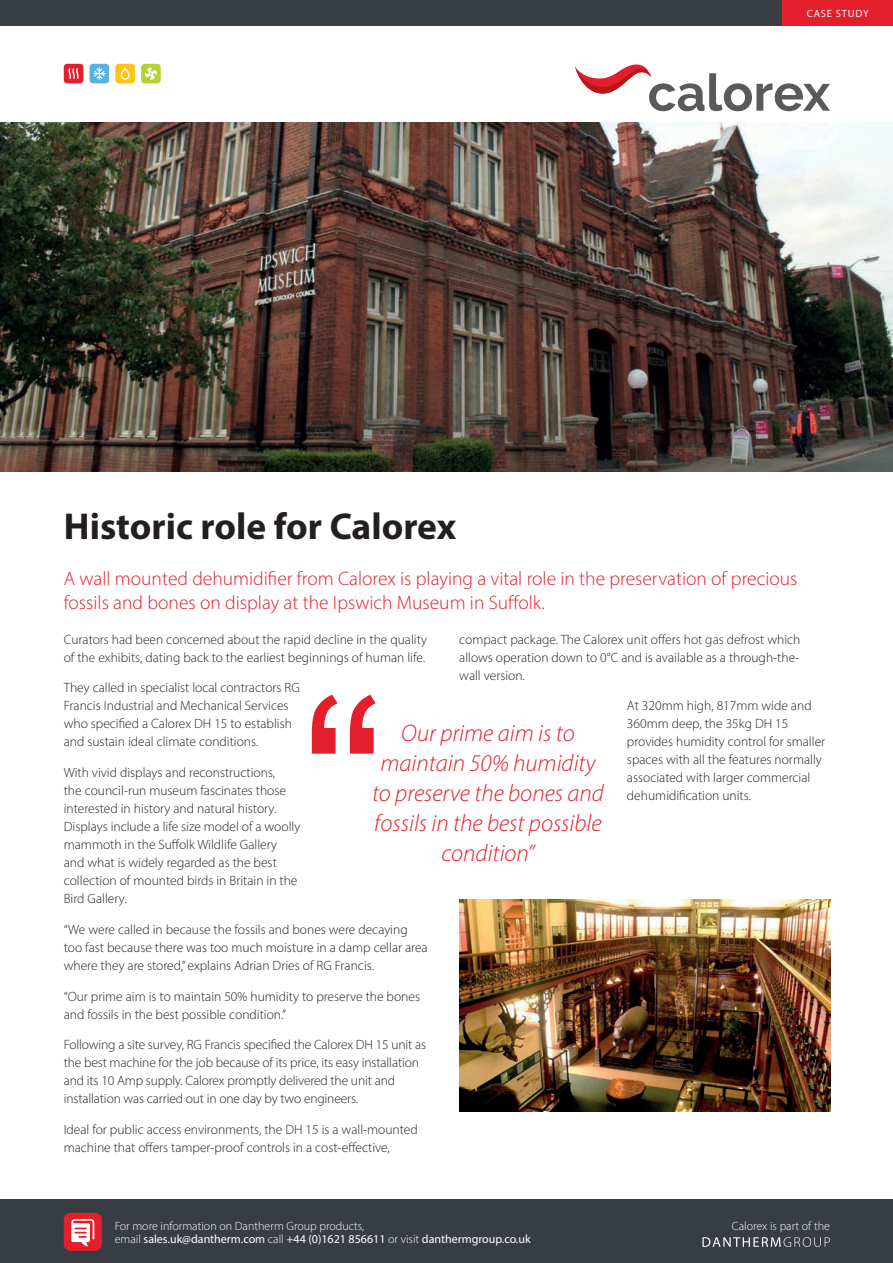
<style>
.page{position:relative;width:893px;height:1263px;background:#fff}
.page>*{position:absolute;margin:0;border:0;box-sizing:border-box;transform-origin:0 0}
.t1{font:700 37.5px "Myriad Pro";color:#231f20}
.t2{font:italic 300 24px/30px "Myriad Pro";color:#e41e2b;text-align:center}
.t3{font:300 19.5px/24px "Myriad Pro";color:#e41e2b}
.t4{font:300 13.5px/18px "Myriad Pro";color:#231f20}
.t5{font:12px "Myriad Pro";color:#fff}
.t6{font:300 12px "Myriad Pro";color:#fff}
.t7{font:10.5px "Myriad Pro";letter-spacing:.08em;color:#fff}
.s1{font-weight:300}
</style>
<div class="page">
<svg style="left:312px;top:695px;width:64px;height:59px"></svg>
<div style="left:0;top:0;width:893px;height:26px;background:#383d44"></div>
<div style="left:90px;top:64px;width:19px;height:19px;background:#57b0e2;border-radius:3px"></div>
<svg style="left:93px;top:67px;width:12px;height:13px"></svg>
<div style="left:115px;top:64px;width:20px;height:19px;background:#fec210;border-radius:3px"></div>
<svg style="left:121px;top:67px;width:9px;height:13px"></svg>
<div style="left:64px;top:64px;width:19px;height:19px;background:#e41e2b;border-radius:3px"></div>
<svg style="left:68px;top:68px;width:11px;height:11px"></svg>
<div style="left:141px;top:64px;width:20px;height:19px;background:#b3d234;border-radius:3px"></div>
<svg style="left:145px;top:67px;width:12px;height:13px"></svg>
<div style="left:782px;top:0;width:111px;height:26px;background:#e41e2b"></div>
<svg style="left:575px;top:65px;width:255px;height:46px"></svg>
<img style="left:0;top:123px;width:893px;height:348px">
<img style="left:459px;top:899px;width:371px;height:212px">
<div style="left:0;top:1199px;width:893px;height:64px;background:#383d44"></div>
<svg style="left:702px;top:1237px;width:128px;height:10px"></svg>
<div style="left:64px;top:1213px;width:38px;height:38px;background:#e41e2b;border-radius:7px"></div>
<svg style="left:71px;top:1219px;width:23px;height:27px"></svg>
<p class="t7" style="left:807px;top:7px;width:64px">CASE STUDY</p>
<h1 class="t1" style="left:64px;top:502px;width:394px">Historic role for Calorex</h1>
<h3 class="t3" style="left:64px;top:567px;width:735px">A wall mounted dehumidifier from Calorex is playing a vital role in the preservation of precious fossils and bones on display at the Ipswich Museum in Suffolk.</h3>
<p class="t4" style="left:459px;top:630px;width:343px;text-align:justify">compact package. The Calorex unit offers hot gas defrost which allows operation down to 0°C and is available as a through-the&shy;wall version.</p>
<p class="t4" style="left:627px;top:697px;width:200px">At 320mm high, 817mm wide and<br>360mm deep, the 35kg DH 15 provides humidity control for smaller spaces with all the features normally associated with larger commercial dehumidification units.</p>
<p class="t4" style="left:64px;top:630px;width:365px">Curators had been concerned about the rapid decline in the quality of the exhibits, dating back to the earliest beginnings of human life.</p>
<p class="t4" style="left:64px;top:679px;width:238px">They called in specialist local contractors RG Francis Industrial and Mechanical Services who specified a Calorex DH 15 to establish and sustain ideal climate conditions.</p>
<p class="t4" style="left:64px;top:764px;width:238px">With vivid displays and reconstructions,<br>the council-run museum fascinates those interested in history and natural history.<br>Displays include a life size model of a woolly mammoth in the Suffolk Wildlife Gallery and what is widely regarded as the best collection of mounted birds in Britain in the Bird Gallery.</p>
<p class="t4" style="left:64px;top:920px;width:365px">“We were called in because the fossils and bones were decaying too fast because there was too much moisture in a damp cellar area where they are stored,” explains Adrian Dries of RG Francis.</p>
<p class="t4" style="left:64px;top:987px;width:358px">“Our prime aim is to maintain 50% humidity to preserve the bones and fossils in the best possible condition.”</p>
<p class="t4" style="left:64px;top:1036px;width:364px">Following a site survey, RG Francis specified the Calorex DH 15 unit as the best machine for the job because of its price, its easy installation and its 10 Amp supply. Calorex promptly delivered the unit and installation was carried out in one day by two engineers.</p>
<p class="t4" style="left:64px;top:1120px;width:356px">Ideal for public access environments, the DH 15 is a wall-mounted machine that offers tamper-proof controls in a cost-effective,</p>
<h2 class="t2" style="left:372px;top:717px;width:233px">Our prime aim is to maintain 50% humidity to preserve the bones and fossils in the best possible condition”</h2>
<p class="t6" style="left:115px;top:1218px;width:251px">For more information on Dantherm Group products,</p>
<p class="t6" style="left:732px;top:1218px;width:100px">Calorex is part of the</p>
<p class="t5" style="left:115px;top:1232px;width:417px"><span class="s1">email</span> sales.uk@dantherm.com <span class="s1">call</span> +44 (0)1621 856611 <span class="s1">or visit</span> danthermgroup.co.uk</p>
</div>
